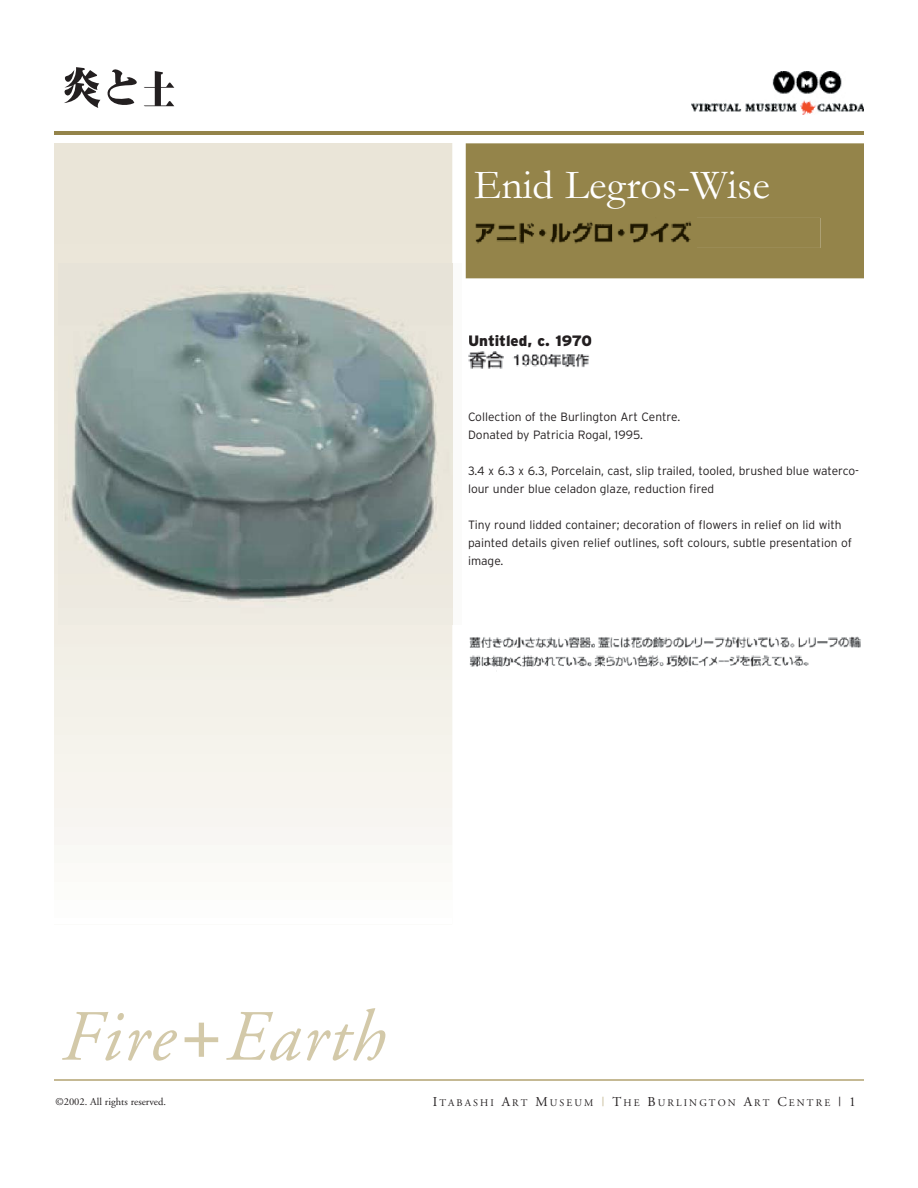
<style>
.page{position:relative;width:918px;height:1188px;background:#fff}
.page>*{position:absolute;margin:0;border:0;box-sizing:border-box;transform-origin:0 0}
.t1{font:italic 72px "Adobe Garamond";letter-spacing:.025em;color:#d3c9a9}
.t2{font:42px "Garamond";color:#fff}
.t3{font:900 15px "Interstate";color:#231f20}
.t4{font:300 12px/18px "Interstate";color:#231f20}
.t5{font:10.5px "Adobe Garamond";color:#231f20}
.t6{font:10.2px "Adobe Garamond";letter-spacing:.205em;color:#231f20}
.s1{font-family:"Interstate";font-weight:300;font-style:normal}
.s2{font-size:13.5px}
.s3{font-size:13.5px;color:#c5b994}
</style>
<div class="page">
<div style="left:466px;top:143px;width:398px;height:135px;background:#94844a"></div>
<svg style="left:54px;top:143px;width:398px;height:702px"></svg>
<hr style="left:54px;top:131px;width:810px;height:4px;background:#94844a">
<hr style="left:54px;top:1079px;width:810px;height:2px;background:#c5b994">
<img style="left:692px;top:72px;width:172px;height:42px">
<svg style="left:64px;top:67px;width:110px;height:41px"></svg>
<img style="left:468px;top:351px;width:122px;height:18px">
<img style="left:469px;top:636px;width:392px;height:36px">
<div style="left:471px;top:218px;width:349px;height:30px;background:#94844a"></div>
<img style="left:471px;top:218px;width:225px;height:29px">
<img style="left:58px;top:263px;width:395px;height:361px">
<h2 class="t2" style="left:474px;top:170px;width:298px">Enid Legros-Wise</h2>
<p class="t3" style="left:468px;top:335px;width:126px">Untitled, c. 1970</p>
<p class="t4" style="left:468px;top:408px;width:214px">Collection of the Burlington Art Centre.<br>Donated by Patricia Rogal, 1995.</p>
<p class="t4" style="left:468px;top:462px;width:393px">3.4 x 6.3 x 6.3, Porcelain, cast, slip trailed, tooled, brushed blue waterco&shy;lour under blue celadon glaze, reduction fired</p>
<p class="t4" style="left:468px;top:516px;width:386px">Tiny round lidded container; decoration of flowers in relief on lid with painted details given relief outlines, soft colours, subtle presentation of image.</p>
<h1 class="t1" style="left:59px;top:1008px;width:325px">Fire<span class="s1">+</span>Earth</h1>
<p class="t5" style="left:56px;top:1098px;width:112px">©2002. All rights reserved.</p>
<p class="t6" style="left:433px;top:1098px;width:425px"><span class="s2">I</span>TABASHI <span class="s2">A</span>RT <span class="s2">M</span>USEUM <span class="s3">|</span> <span class="s2">T</span>HE <span class="s2">B</span>URLINGTON <span class="s2">A</span>RT <span class="s2">C</span>ENTRE <span class="s2">| 1</span></p>
</div>
